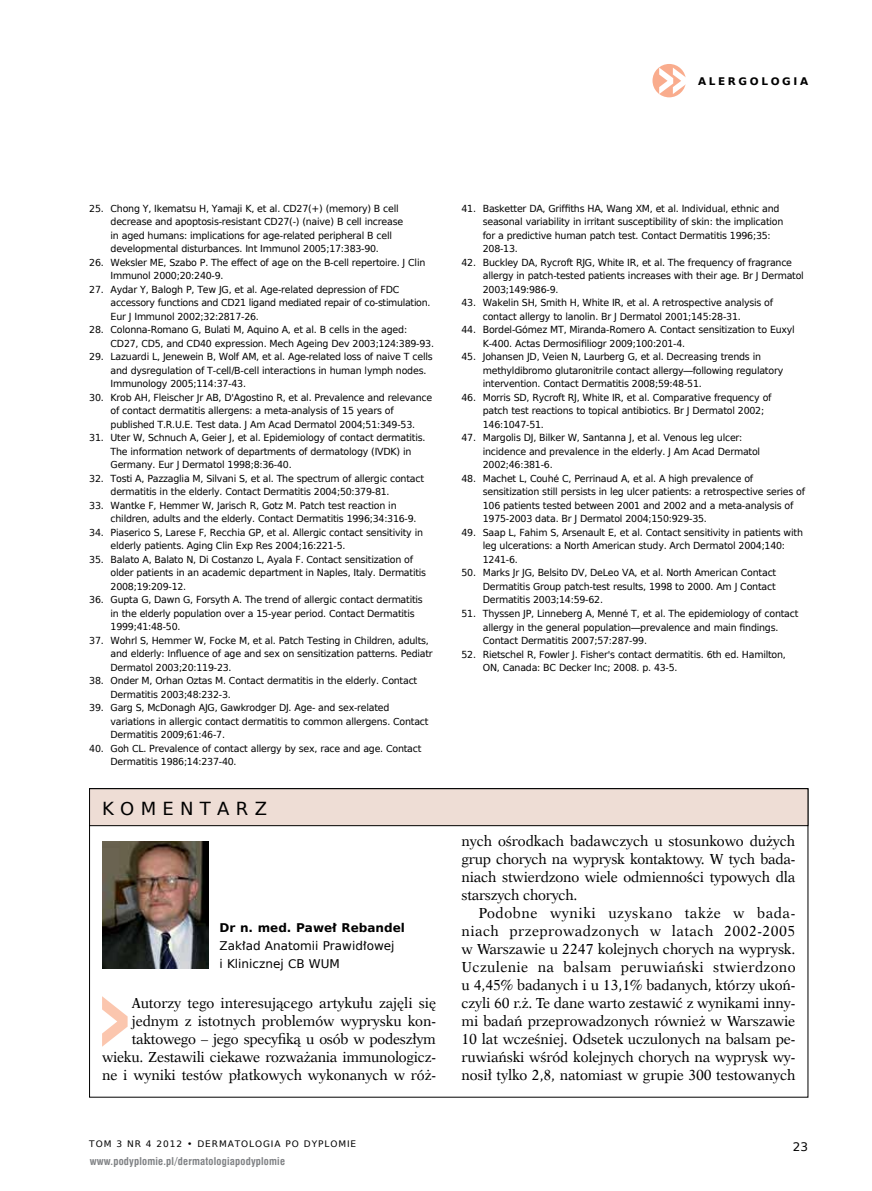
<style>
.page{position:relative;width:872px;height:1191px;background:#fff}
.page>*{position:absolute;margin:0;border:0;box-sizing:border-box;transform-origin:0 0}
.t1{font:18px "Prima Sans EU";letter-spacing:.35em;color:#000}
.t2{font:14.55px/18px "Dutch 823 EU";letter-spacing:-.01em;color:#000;text-align:justify;scale:.96 1}
.t3{font:12px/18px "Prima Sans EU";color:#000}
.t4{font:700 12px "Prima Sans EU";color:#000}
.t5{font:700 10.5px "Swis 721 Cn EU";letter-spacing:.02em;color:#808285}
.t6{font:700 10.5px "Prima Sans EU";letter-spacing:.25em;color:#000}
.t7{font:9.75px/13.5px "Prima Sans EU";letter-spacing:-.025em;color:#000}
.t8{font:9px "Prima Sans EU";letter-spacing:.1em;color:#000}
</style>
<div class="page">
<div style="left:652px;top:64px;width:34px;height:33px;background:#f9ac8d;border-radius:50%"></div>
<svg style="left:659px;top:68px;width:27px;height:26px"></svg>
<div style="left:90px;top:788px;width:718px;height:37px;background:#eeddd5"></div>
<div style="left:89px;top:788px;width:719px;height:38px;border:1px solid #000"></div>
<svg style="left:102px;top:996px;width:26px;height:50px"></svg>
<img style="left:102px;top:841px;width:106px;height:128px">
<p class="t6" style="left:698px;top:74px;width:112px">ALERGOLOGIA</p>
<p class="t7" style="left:111px;top:201px;width:294px;text-indent:-21px">25. Chong Y, Ikematsu H, Yamaji K, et al. CD27(+) (memory) B cell decrease and apoptosis-resistant CD27(-) (naive) B cell increase in aged humans: implications for age-related peripheral B cell developmental disturbances. Int Immunol 2005;17:383-90.</p>
<p class="t7" style="left:111px;top:255px;width:316px;text-indent:-21px">26. Weksler ME, Szabo P. The effect of age on the B-cell repertoire. J Clin<br>Immunol 2000;20:240-9.</p>
<p class="t7" style="left:111px;top:282px;width:321px;text-indent:-21px">27. Aydar Y, Balogh P, Tew JG, et al. Age-related depression of FDC accessory functions and CD21 ligand mediated repair of co-stimulation.<br>Eur J Immunol 2002;32:2817-26.</p>
<p class="t7" style="left:111px;top:323px;width:325px;text-indent:-21px">28. Colonna-Romano G, Bulati M, Aquino A, et al. B cells in the aged:<br>CD27, CD5, and CD40 expression. Mech Ageing Dev 2003;124:389-93.</p>
<p class="t7" style="left:111px;top:350px;width:324px;text-indent:-21px">29. Lazuardi L, Jenewein B, Wolf AM, et al. Age-related loss of naive T cells and dysregulation of T-cell/B-cell interactions in human lymph nodes.<br>Immunology 2005;114:37-43.</p>
<p class="t7" style="left:111px;top:390px;width:323px;text-indent:-21px">30. Krob AH, Fleischer Jr AB, D'Agostino R, et al. Prevalence and relevance of contact dermatitis allergens: a meta-analysis of 15 years of published T.R.U.E. Test data. J Am Acad Dermatol 2004;51:349-53.</p>
<p class="t7" style="left:111px;top:431px;width:316px;text-indent:-21px">31. Uter W, Schnuch A, Geier J, et al. Epidemiology of contact dermatitis.<br>The information network of departments of dermatology (IVDK) in<br>Germany. Eur J Dermatol 1998;8:36-40.</p>
<p class="t7" style="left:111px;top:471px;width:315px;text-indent:-21px">32. Tosti A, Pazzaglia M, Silvani S, et al. The spectrum of allergic contact dermatitis in the elderly. Contact Dermatitis 2004;50:379-81.</p>
<p class="t7" style="left:111px;top:498px;width:307px;text-indent:-21px">33. Wantke F, Hemmer W, Jarisch R, Gotz M. Patch test reaction in children, adults and the elderly. Contact Dermatitis 1996;34:316-9.</p>
<p class="t7" style="left:111px;top:525px;width:314px;text-indent:-21px">34. Piaserico S, Larese F, Recchia GP, et al. Allergic contact sensitivity in elderly patients. Aging Clin Exp Res 2004;16:221-5.</p>
<p class="t7" style="left:111px;top:552px;width:317px;text-indent:-21px">35. Balato A, Balato N, Di Costanzo L, Ayala F. Contact sensitization of older patients in an academic department in Naples, Italy. Dermatitis<br>2008;19:209-12.</p>
<p class="t7" style="left:111px;top:593px;width:314px;text-indent:-21px">36. Gupta G, Dawn G, Forsyth A. The trend of allergic contact dermatitis in the elderly population over a 15-year period. Contact Dermatitis<br>1999;41:48-50.</p>
<p class="t7" style="left:111px;top:633px;width:324px;text-indent:-21px">37. Wohrl S, Hemmer W, Focke M, et al. Patch Testing in Children, adults, and elderly: Influence of age and sex on sensitization patterns. Pediatr<br>Dermatol 2003;20:119-23.</p>
<p class="t7" style="left:111px;top:674px;width:308px;text-indent:-21px">38. Onder M, Orhan Oztas M. Contact dermatitis in the elderly. Contact<br>Dermatitis 2003;48:232-3.</p>
<p class="t7" style="left:111px;top:701px;width:319px;text-indent:-21px">39. Garg S, McDonagh AJG, Gawkrodger DJ. Age- and sex-related variations in allergic contact dermatitis to common allergens. Contact<br>Dermatitis 2009;61:46-7.</p>
<p class="t7" style="left:111px;top:741px;width:312px;text-indent:-21px">40. Goh CL. Prevalence of contact allergy by sex, race and age. Contact<br>Dermatitis 1986;14:237-40.</p>
<h1 class="t1" style="left:102px;top:796px;width:166px">KOMENTARZ</h1>
<p class="t4" style="left:219px;top:919px;width:187px">Dr n. med. Paweł Rebandel</p>
<p class="t3" style="left:219px;top:936px;width:176px">Zakład Anatomii Prawidłowej i Klinicznej CB WUM</p>
<p class="t2" style="left:102px;top:993px;width:349px;text-align:right">Autorzy tego interesującego artykułu zajęli się jednym z istotnych problemów wyprysku kon&shy;taktowego – jego specyfiką u osób w podeszłym wieku. Zestawili ciekawe rozważania immunologicz&shy;ne i wyniki testów płatkowych wykonanych w róż-</p>
<p class="t7" style="left:483px;top:201px;width:302px;text-indent:-21px">41. Basketter DA, Griffiths HA, Wang XM, et al. Individual, ethnic and seasonal variability in irritant susceptibility of skin: the implication for a predictive human patch test. Contact Dermatitis 1996;35:<br>208-13.</p>
<p class="t7" style="left:483px;top:255px;width:323px;text-indent:-21px">42. Buckley DA, Rycroft RJG, White IR, et al. The frequency of fragrance allergy in patch-tested patients increases with their age. Br J Dermatol<br>2003;149:986-9.</p>
<p class="t7" style="left:483px;top:296px;width:292px;text-indent:-21px">43. Wakelin SH, Smith H, White IR, et al. A retrospective analysis of contact allergy to lanolin. Br J Dermatol 2001;145:28-31.</p>
<p class="t7" style="left:483px;top:323px;width:313px;text-indent:-21px">44. Bordel-Gómez MT, Miranda-Romero A. Contact sensitization to Euxyl<br>K-400. Actas Dermosifiliogr 2009;100:201-4.</p>
<p class="t7" style="left:483px;top:350px;width:302px;text-indent:-21px">45. Johansen JD, Veien N, Laurberg G, et al. Decreasing trends in methyldibromo glutaronitrile contact allergy—following regulatory intervention. Contact Dermatitis 2008;59:48-51.</p>
<p class="t7" style="left:483px;top:390px;width:290px;text-indent:-21px">46. Morris SD, Rycroft RJ, White IR, et al. Comparative frequency of patch test reactions to topical antibiotics. Br J Dermatol 2002;<br>146:1047-51.</p>
<p class="t7" style="left:483px;top:431px;width:279px;text-indent:-21px">47. Margolis DJ, Bilker W, Santanna J, et al. Venous leg ulcer: incidence and prevalence in the elderly. J Am Acad Dermatol<br>2002;46:381-6.</p>
<p class="t7" style="left:483px;top:471px;width:324px;text-indent:-21px">48. Machet L, Couhé C, Perrinaud A, et al. A high prevalence of sensitization still persists in leg ulcer patients: a retrospective series of 106 patients tested between 2001 and 2002 and a meta-analysis of 1975-2003 data. Br J Dermatol 2004;150:929-35.</p>
<p class="t7" style="left:483px;top:525px;width:322px;text-indent:-21px">49. Saap L, Fahim S, Arsenault E, et al. Contact sensitivity in patients with leg ulcerations: a North American study. Arch Dermatol 2004;140:<br>1241-6.</p>
<p class="t7" style="left:483px;top:566px;width:295px;text-align:justify;text-indent:-21px">50. Marks Jr JG, Belsito DV, DeLeo VA, et al. North American Contact Dermatitis Group patch-test results, 1998 to 2000. Am J Contact Dermatitis 2003;14:59-62.</p>
<p class="t7" style="left:483px;top:606px;width:317px;text-indent:-21px">51. Thyssen JP, Linneberg A, Menné T, et al. The epidemiology of contact allergy in the general population—prevalence and main findings.<br>Contact Dermatitis 2007;57:287-99.</p>
<p class="t7" style="left:483px;top:647px;width:305px;text-indent:-21px">52. Rietschel R, Fowler J. Fisher's contact dermatitis. 6th ed. Hamilton,<br>ON, Canada: BC Decker Inc; 2008. p. 43-5.</p>
<h2 class="t2" style="left:461px;top:832px;width:349px">nych ośrodkach badawczych u stosunkowo dużych grup chorych na wyprysk kontaktowy. W tych bada&shy;niach stwierdzono wiele odmienności typowych dla starszych chorych.</h2>
<p class="t2" style="left:461px;top:904px;width:349px;text-indent:17px">Podobne wyniki uzyskano także w bada&shy;niach przeprowadzonych w latach 2002-2005 w Warszawie u 2247 kolejnych chorych na wyprysk.<br>Uczulenie na balsam peruwiański stwierdzono u 4,45% badanych i u 13,1% badanych, którzy ukoń&shy;czyli 60 r.ż. Te dane warto zestawić z wynikami inny&shy;mi badań przeprowadzonych również w Warszawie 10 lat wcześniej. Odsetek uczulonych na balsam pe&shy;ruwiański wśród kolejnych chorych na wyprysk wy&shy;nosił tylko 2,8, natomiast w grupie 300 testowanych</p>
<p class="t8" style="left:89px;top:1137px;width:268px">TOM 3 NR 4 2012 • DERMATOLOGIA PO DYPLOMIE</p>
<p class="t3" style="left:793px;top:1137px;width:17px">23</p>
<p class="t5" style="left:90px;top:1155px;width:197px">www.podyplomie.pl/dermatologiapodyplomie</p>
</div>
